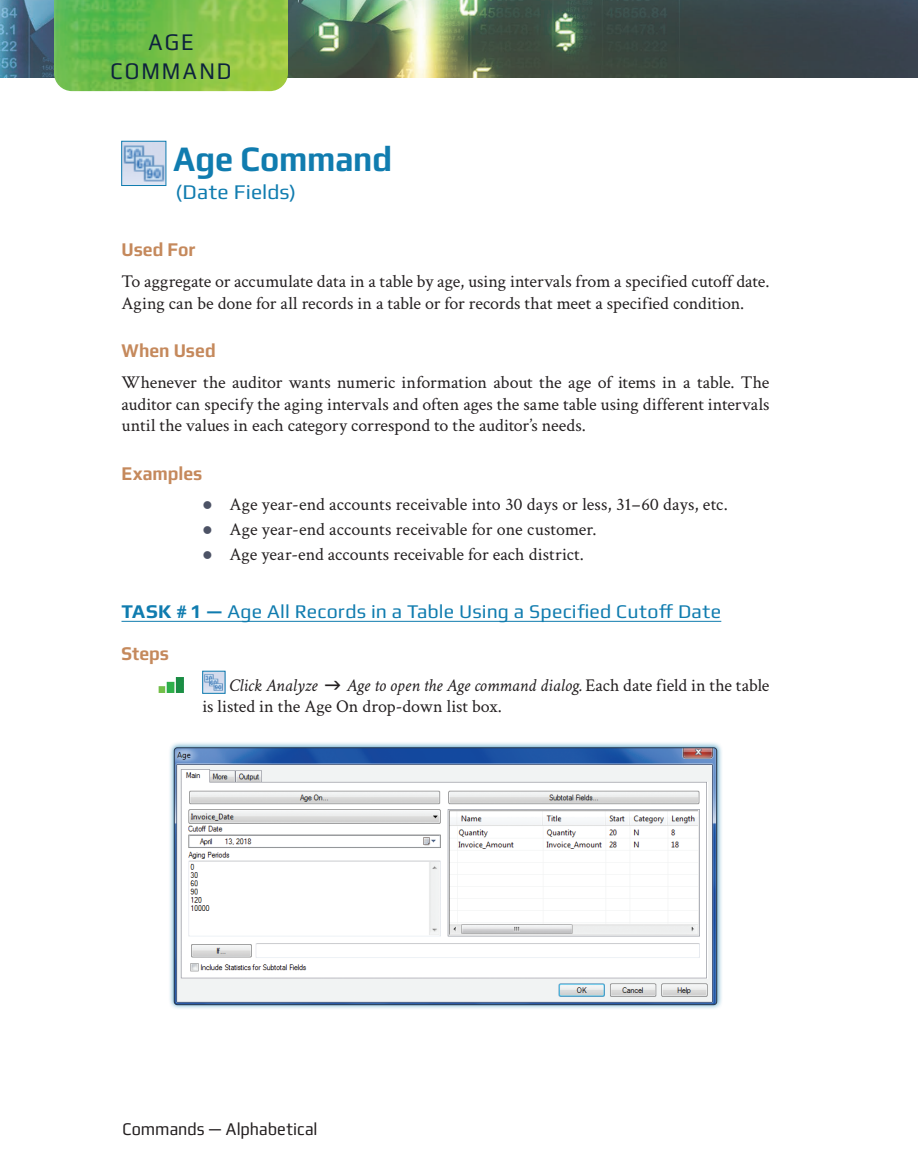
<style>
.page{position:relative;width:918px;height:1175px;background:#fff}
.page>*{position:absolute;margin:0;border:0;box-sizing:border-box;transform-origin:0 0}
.H1_Commands{font:700 36px "Play";letter-spacing:-.005em;color:#107caf;scale:.9 1}
.RH_Left{font:24px/28.8px "Play";letter-spacing:.1em;color:#0d223d;text-align:center;scale:.9 1}
.H1_Sideline{font:21px "Play";letter-spacing:.01em;color:#107caf}
.H_Task{font:19.5px "Play";letter-spacing:.01em;color:#107caf}
.t1{font:700 19.5px "Play";color:#c5895c;scale:.9 1}
.TX{font:18px/21.8px "Crimson Text";color:#231f20}
.SB_Single{font:18px/21.8px "Crimson Text";color:#231f20}
.BL1{font:18px "Crimson Text";letter-spacing:.01em;color:#231f20}
.BLX{font:18px "Crimson Text";letter-spacing:.005em;color:#231f20}
.BL{font:18px "Crimson Text";letter-spacing:.005em;color:#231f20}
.t2{font:18px "Play";color:#231f20;scale:.9 1}
.SB_Single-2{font:italic 18px "Crimson Text";letter-spacing:-.01em;color:#231f20}
.s1{color:#4c5265}
.s2{font-weight:700}
.s3{font-style:italic}
</style>
<div class="page">
<img style="left:0;top:0;width:918px;height:78px">
<img style="left:54px;top:0;width:234px;height:91px">
<hr style="left:122px;top:621px;width:599px;height:1px;background:#107caf">
<img style="left:124px;top:143px;width:40px;height:41px">
<div style="left:122px;top:141px;width:44px;height:45px;border:1px solid #107caf"></div>
<img style="left:158px;top:677px;width:26px;height:15px">
<img style="left:204px;top:673px;width:19px;height:18px">
<div style="left:202px;top:671px;width:23px;height:22px;border:1px solid #107caf"></div>
<div style="left:168px;top:741px;width:555px;height:269px;background:#107caf;opacity:.75"></div>
<img style="left:174px;top:747px;width:543px;height:256px">
<div style="left:174px;top:747px;width:543px;height:258px;border:1px solid #29394f;border-radius:3px"></div>
<p class="RH_Left" style="left:110px;top:27px;width:136px">AGE<br>COMMAND</p>
<p class="H1_Commands" style="left:174px;top:137px;width:244px">Age Command</p>
<p class="H1_Sideline" style="left:175px;top:179px;width:122px">(Date Fields)</p>
<h3 class="t1" style="left:122px;top:238px;width:84px">Used For</h3>
<p class="TX" style="left:122px;top:270px;width:650px">To aggregate or accumulate data in a table by age, using intervals from a specified cutoff date.<br>Aging can be done for all records in a table or for records that meet a specified condition.</p>
<h3 class="t1" style="left:122px;top:339px;width:106px">When Used</h3>
<p class="TX" style="left:122px;top:370px;width:650px;text-align:justify">Whenever the auditor wants numeric information about the age of items in a table. The auditor can specify the aging intervals and often ages the same table using different intervals until the values in each category correspond to the auditor’s needs.</p>
<h3 class="t1" style="left:122px;top:461px;width:92px">Examples</h3>
<p class="BL1" style="left:202px;top:492px;width:527px"><span class="s1">●</span> Age year-end accounts receivable into 30 days or less, 31–60 days, etc.</p>
<p class="BL" style="left:202px;top:517px;width:396px"><span class="s1">●</span> Age year-end accounts receivable for one customer.</p>
<p class="BLX" style="left:202px;top:542px;width:383px"><span class="s1">●</span> Age year-end accounts receivable for each district.</p>
<p class="H_Task" style="left:122px;top:599px;width:601px"><span class="s2">TASK # 1 —</span> Age All Records in a Table Using a Specified Cutoff Date</p>
<h3 class="t1" style="left:122px;top:641px;width:54px">Steps</h3>
<p class="SB_Single-2" style="left:229px;top:674px;width:90px">Click Analyze</p>
<p class="SB_Single" style="left:202px;top:673px;width:569px;text-indent:144px"><span class="s3">Age to open the Age command dialog.</span> Each date field in the table is listed in the Age On drop-down list box.</p>
<p class="t2" style="left:122px;top:1118px;width:218px">Commands — Alphabetical</p>
</div>
